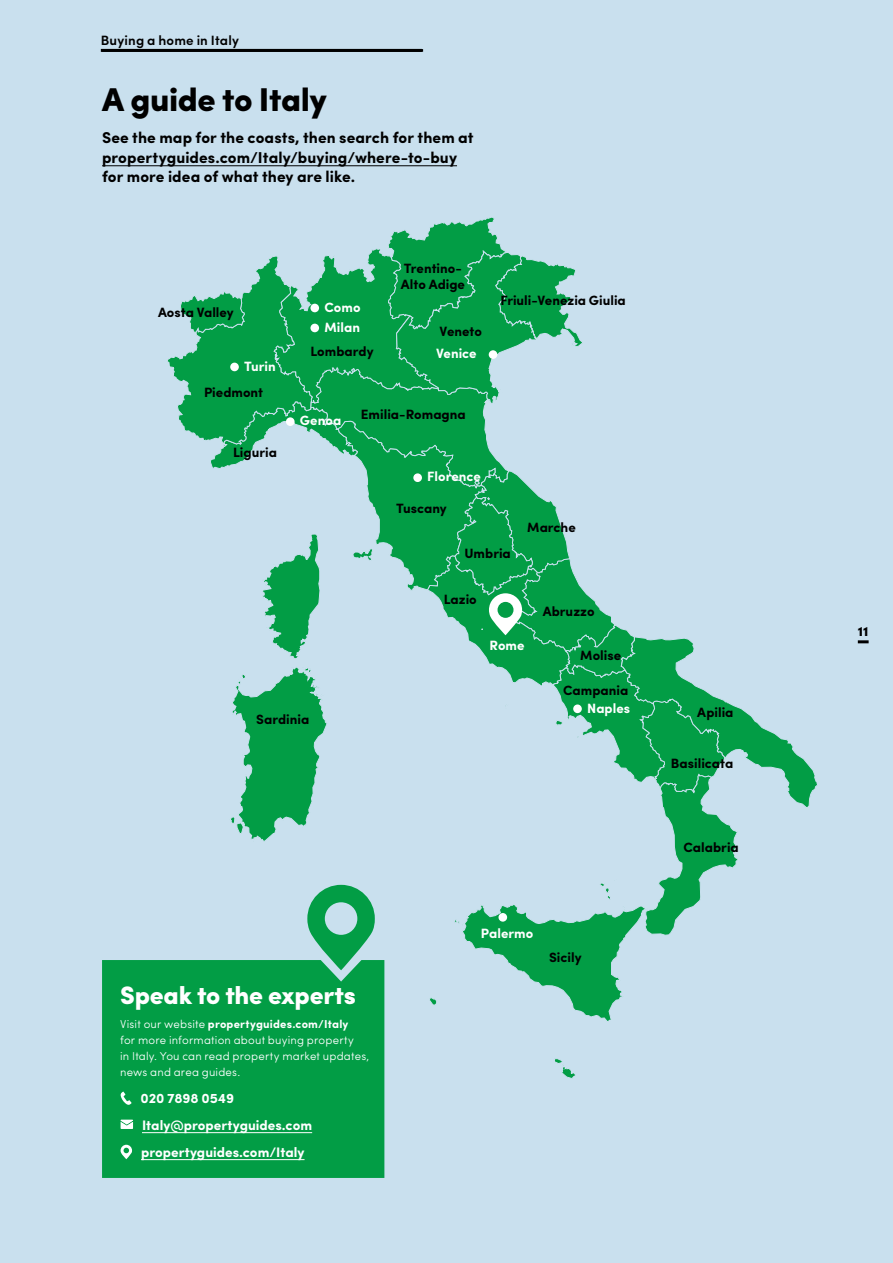
<style>
.page{position:relative;width:893px;height:1263px;background:#c9e0ee}
.page>*{position:absolute;margin:0;border:0;box-sizing:border-box;transform-origin:0 0}
.t1{font:900 33px "Sofia Pro";letter-spacing:-.015em;color:#000}
.t2{font:900 25.2px "Sofia Pro";letter-spacing:-.01em;color:#fff}
.t3{font:700 15.75px/19.5px "Sofia Pro";letter-spacing:.005em;color:#000}
.t4{font:700 13.8px/27px "Sofia Pro";color:#fff}
.t5{font:700 13.5px/16.5px "Sofia Pro";color:#000}
.t6{font:700 13.5px "Sofia Pro";color:#fff}
.t7{font:600 13.5px "Sofia Pro";letter-spacing:.01em;color:#000}
.t8{font:900 13.5px "Sofia Pro";color:#000}
.t9{font:300 11.55px/16px "Sofia Pro";letter-spacing:.015em;color:#fff}
.s1{font-weight:700}
</style>
<div class="page">
<svg style="left:858px;top:640px;width:11px;height:3px"></svg>
<hr style="left:101px;top:49px;width:321px;height:3px;background:#000">
<hr style="left:102px;top:49px;width:321px;height:3px;background:#000">
<hr style="left:102px;top:165px;width:355px;height:1px;background:#000">
<div style="left:102px;top:960px;width:282px;height:218px;background:#029d45"></div>
<hr style="left:142px;top:1132px;width:170px;height:1px;background:#fff">
<hr style="left:141px;top:1159px;width:164px;height:1px;background:#fff">
<svg style="left:120px;top:1091px;width:12px;height:14px"></svg>
<svg style="left:121px;top:1119px;width:12px;height:10px"></svg>
<svg style="left:121px;top:1145px;width:11px;height:14px"></svg>
<svg style="left:555px;top:1058px;width:21px;height:21px"></svg>
<svg style="left:166px;top:217px;width:651px;height:806px"></svg>
<div style="left:573px;top:704px;width:9px;height:9px;background:#fff;border-radius:50%"></div>
<div style="left:498px;top:913px;width:9px;height:9px;background:#fff;border-radius:50%"></div>
<div style="left:489px;top:350px;width:8px;height:9px;background:#fff;border-radius:50%"></div>
<div style="left:413px;top:473px;width:9px;height:9px;background:#fff;border-radius:50%"></div>
<div style="left:230px;top:363px;width:9px;height:8px;background:#fff;border-radius:50%"></div>
<div style="left:310px;top:324px;width:9px;height:8px;background:#fff;border-radius:50%"></div>
<div style="left:310px;top:304px;width:9px;height:8px;background:#fff;border-radius:50%"></div>
<div style="left:286px;top:417px;width:9px;height:9px;background:#fff;border-radius:50%"></div>
<p class="t7" style="left:101px;top:30px;width:140px">Buying a home in Italy</p>
<h1 class="t1" style="left:102px;top:73px;width:226px">A guide to Italy</h1>
<p class="t3" style="left:102px;top:127px;width:373px">See the map for the coasts, then search for them at propertyguides.com/Italy/buying/where-to-buy for more idea of what they are like.</p>
<p class="t5" style="left:158px;top:303px;width:77px">Aosta Valley</p>
<p class="t6" style="left:244px;top:356px;width:33px">Turin</p>
<p class="t5" style="left:204px;top:383px;width:61px">Piedmont</p>
<p class="t5" style="left:233px;top:443px;width:45px">Liguria</p>
<p class="t6" style="left:324px;top:297px;width:38px">Como</p>
<p class="t6" style="left:324px;top:317px;width:37px">Milan</p>
<p class="t5" style="left:310px;top:342px;width:65px">Lombardy</p>
<p class="t5" style="left:401px;top:259px;width:66px">Trentino-<br>Alto Adige</p>
<p class="t5" style="left:440px;top:322px;width:44px">Veneto</p>
<p class="t6" style="left:436px;top:343px;width:42px">Venice</p>
<p class="t5" style="left:500px;top:292px;width:127px">Friuli-Venezia Giulia</p>
<p class="t6" style="left:300px;top:410px;width:43px">Genoa</p>
<p class="t5" style="left:361px;top:406px;width:106px">Emilia-Romagna</p>
<p class="t6" style="left:427px;top:466px;width:55px">Florence</p>
<p class="t5" style="left:396px;top:499px;width:52px">Tuscany</p>
<p class="t5" style="left:527px;top:518px;width:50px">Marche</p>
<p class="t5" style="left:464px;top:544px;width:48px">Umbria</p>
<p class="t5" style="left:444px;top:590px;width:35px">Lazio</p>
<p class="t6" style="left:490px;top:635px;width:36px">Rome</p>
<p class="t5" style="left:543px;top:602px;width:53px">Abruzzo</p>
<p class="t5" style="left:580px;top:646px;width:42px">Molise</p>
<p class="t5" style="left:563px;top:681px;width:67px">Campania</p>
<p class="t5" style="left:256px;top:710px;width:55px">Sardinia</p>
<h2 class="t2" style="left:120px;top:975px;width:237px">Speak to the experts</h2>
<p class="t9" style="left:120px;top:1015px;width:251px">Visit our website <span class="s1">propertyguides.com/Italy<br></span>for more information about buying property<br>in Italy. You can read property market updates, news and area guides.</p>
<p class="t4" style="left:141px;top:1083px;width:173px">020 7898 0549<br>Italy@propertyguides.com propertyguides.com/Italy</p>
<p class="t6" style="left:587px;top:697px;width:45px">Naples</p>
<p class="t6" style="left:481px;top:922px;width:54px">Palermo</p>
<p class="t5" style="left:549px;top:948px;width:34px">Sicily</p>
<p class="t5" style="left:697px;top:703px;width:38px">Apilia</p>
<p class="t5" style="left:671px;top:754px;width:64px">Basilicata</p>
<p class="t5" style="left:683px;top:838px;width:57px">Calabria</p>
<p class="t8" style="left:858px;top:621px;width:12px">11</p>
</div>
